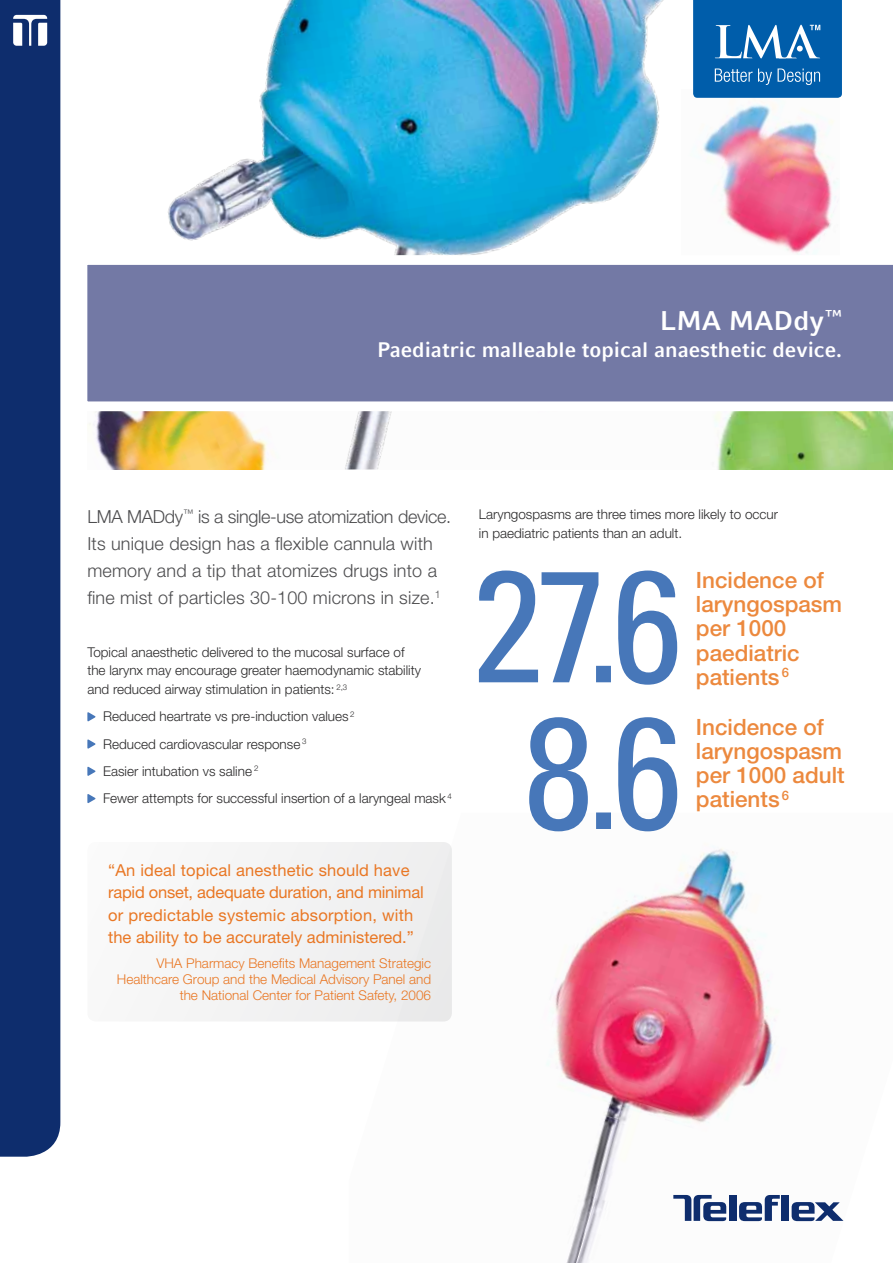
<style>
.page{position:relative;width:893px;height:1263px;background:#fff}
.page>*{position:absolute;margin:0;border:0;box-sizing:border-box;transform-origin:0 0}
.t1{font:700 27px "Compatil Fact LT Pro";color:#fff}
.t2{font:500 22.5px/24.2px "Helvetica Neue";color:#ec893e}
.t3{font:700 21px "Compatil Fact LT Pro";color:#fff}
.t4{font:300 18px/27px "Helvetica Neue";letter-spacing:.01em;color:#4d4d4f}
.t5{font:16.5px/22.5px "Helvetica Neue";color:#e97724}
.t6{font:300 13.5px/18.8px "Helvetica Neue";color:#292829}
.t7{font:300 13.5px/16.2px "Helvetica Neue";color:#e97724;text-align:right}
</style>
<div class="page">
<div style="left:0;top:0;width:60px;height:1157px;background:#0e2d6d"></div>
<img style="left:88px;top:0;width:805px;height:469px">
<img style="left:682px;top:89px;width:157px;height:166px">
<img style="left:397px;top:831px;width:447px;height:432px">
<svg style="left:87px;top:255px;width:806px;height:156px"></svg>
<div style="left:87px;top:842px;width:365px;height:179px;background:#f3f3f3;border-radius:9px"></div>
<svg style="left:13px;top:15px;width:34px;height:31px"></svg>
<div style="left:782px;top:1195px;width:7px;height:26px;background:#0e2d6d"></div>
<svg style="left:739px;top:1195px;width:41px;height:26px"></svg>
<div style="left:729px;top:1195px;width:7px;height:26px;background:#0e2d6d"></div>
<svg style="left:792px;top:1202px;width:51px;height:19px"></svg>
<svg style="left:673px;top:1195px;width:53px;height:26px"></svg>
<svg style="left:87px;top:712px;width:9px;height:10px"></svg>
<svg style="left:87px;top:739px;width:9px;height:10px"></svg>
<svg style="left:87px;top:766px;width:9px;height:10px"></svg>
<svg style="left:87px;top:794px;width:9px;height:9px"></svg>
<svg style="left:693px;top:0;width:149px;height:98px"></svg>
<svg style="left:478px;top:570px;width:199px;height:115px"></svg>
<svg style="left:529px;top:717px;width:148px;height:114px"></svg>
<h1 class="t1" style="left:660px;top:304px;width:184px">LMA MADdy<sup>™</sup></h1>
<h3 class="t3" style="left:377px;top:337px;width:466px">Paediatric malleable topical anaesthetic device.</h3>
<h3 class="t4" style="left:87px;top:502px;width:365px">LMA MADdy<sup>™</sup> is a single-use atomization device.<br>Its unique design has a flexible cannula with memory and a tip that atomizes drugs into a fine mist of particles 30-100 microns in size.<sup>1</sup></h3>
<p class="t6" style="left:87px;top:642px;width:335px">Topical anaesthetic delivered to the mucosal surface of the larynx may encourage greater haemodynamic stability and reduced airway stimulation in patients: <sup>2,3</sup></p>
<p class="t6" style="left:103px;top:703px;width:350px;line-height:27.3px">Reduced heartrate vs pre-induction values <sup>2<br></sup>Reduced cardiovascular response <sup>3<br></sup>Easier intubation vs saline <sup>2<br></sup>Fewer attempts for successful insertion of a laryngeal mask <sup>4</sup></p>
<p class="t5" style="left:108px;top:858px;width:317px">“An ideal topical anesthetic should have rapid onset, adequate duration, and minimal or predictable systemic absorption, with the ability to be accurately administered.”</p>
<p class="t7" style="left:117px;top:955px;width:316px">VHA Pharmacy Benefits Management Strategic<br>Healthcare Group and the Medical Advisory Panel and the National Center for Patient Safety, 2006</p>
<p class="t6" style="left:479px;top:505px;width:301px">Laryngospasms are three times more likely to occur in paediatric patients than an adult.</p>
<h2 class="t2" style="left:696px;top:568px;width:148px">Incidence of laryngospasm per 1000 paediatric patients <sup>6</sup></h2>
<h2 class="t2" style="left:696px;top:714px;width:150px">Incidence of laryngospasm per 1000 adult patients <sup>6</sup></h2>
</div>
